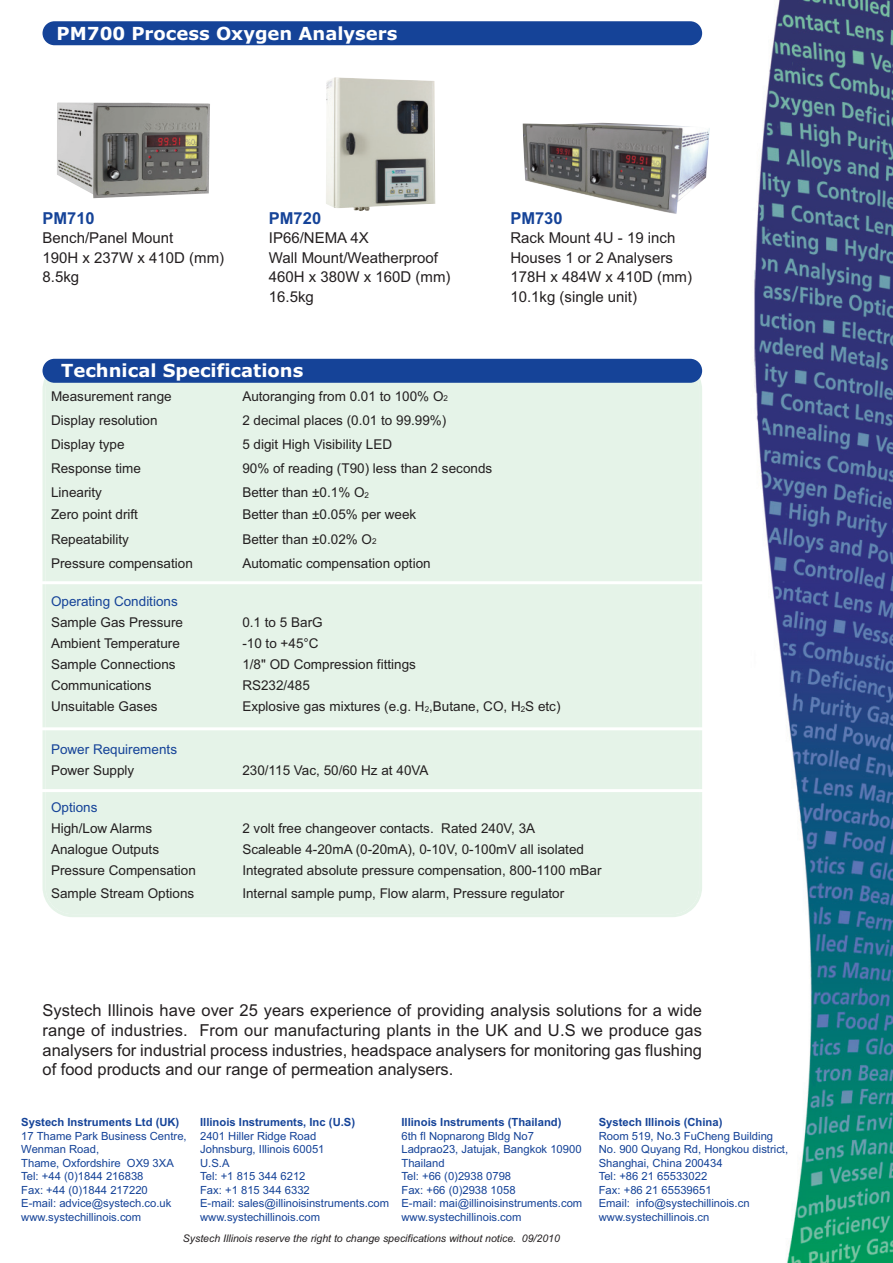
<style>
.page{position:relative;width:893px;height:1263px;background:#fff}
.page>*{position:absolute;margin:0;border:0;box-sizing:border-box;transform-origin:0 0}
.t1{font:700 18px "Verdana";color:#fff}
.t2{font:16.5px/19.8px "Arial";color:#231f20;text-align:justify}
.t3{font:700 16.5px "Arial";color:#154398}
.t4{font:15px/19.5px "Arial";color:#231f20}
.t5{font:13.5px "Arial";color:#231f20}
.t6{font:13.5px "Arial";color:#154398}
.t7{font:11.25px/13.6px "Arial";color:#154398}
.t8{font:700 11.25px "Arial";color:#154398}
.t9{font:italic 10.5px "Arial";color:#231f20}
.s1{font-size:8.1px}
</style>
<div class="page">
<img style="left:754px;top:0;width:139px;height:1263px">
<div style="left:46px;top:363px;width:653px;height:551px;background:#e5f3e8;border-radius:27px"></div>
<div style="left:43px;top:21px;width:659px;height:24px;background:#154398;border-radius:12px"></div>
<hr style="left:21px;top:727px;width:702px;height:3px;background:#fff">
<hr style="left:21px;top:789px;width:702px;height:3px;background:#fff">
<img style="left:57px;top:102px;width:153px;height:96px">
<img style="left:326px;top:77px;width:109px;height:134px">
<div style="left:43px;top:359px;width:659px;height:24px;background:#154398;border-radius:12px"></div>
<hr style="left:21px;top:581px;width:702px;height:3px;background:#fff">
<img style="left:523px;top:123px;width:187px;height:91px">
<h1 class="t1" style="left:57px;top:23px;width:342px">PM700 Process Oxygen Analysers</h1>
<p class="t3" style="left:43px;top:208px;width:54px">PM710</p>
<p class="t4" style="left:43px;top:228px;width:183px">Bench/Panel Mount<br>190H x 237W x 410D (mm)<br>8.5kg</p>
<p class="t3" style="left:269px;top:208px;width:54px">PM720</p>
<p class="t4" style="left:269px;top:228px;width:183px">IP66/NEMA 4X<br>Wall Mount/Weatherproof<br>460H x 380W x 160D (mm)<br>16.5kg</p>
<h1 class="t1" style="left:61px;top:360px;width:244px">Technical Specifications</h1>
<p class="t3" style="left:510px;top:208px;width:54px">PM730</p>
<p class="t4" style="left:510px;top:228px;width:183px">Rack Mount 4U - 19 inch<br>Houses 1 or 2 Analysers<br>178H x 484W x 410D (mm)<br>10.1kg (single unit)</p>
<p class="t5" style="left:51px;top:388px;width:122px">Measurement range</p>
<p class="t5" style="left:242px;top:388px;width:207px">Autoranging from 0.01 to 100% O<span class="s1">2</span></p>
<p class="t5" style="left:51px;top:412px;width:108px">Display resolution</p>
<p class="t5" style="left:242px;top:412px;width:206px">2 decimal places (0.01 to 99.99%)</p>
<p class="t5" style="left:51px;top:436px;width:75px">Display type</p>
<p class="t5" style="left:242px;top:436px;width:151px">5 digit High Visibility LED</p>
<p class="t5" style="left:51px;top:460px;width:92px">Response time</p>
<p class="t5" style="left:242px;top:460px;width:251px">90% of reading (T90) less than 2 seconds</p>
<p class="t5" style="left:51px;top:484px;width:53px">Linearity</p>
<p class="t5" style="left:242px;top:484px;width:128px">Better than ±0.1% O<span class="s1">2</span></p>
<p class="t5" style="left:51px;top:507px;width:89px">Zero point drift</p>
<p class="t5" style="left:242px;top:507px;width:176px">Better than ±0.05% per week</p>
<p class="t5" style="left:51px;top:531px;width:80px">Repeatability</p>
<p class="t5" style="left:242px;top:531px;width:136px">Better than ±0.02% O<span class="s1">2</span></p>
<p class="t5" style="left:51px;top:555px;width:143px">Pressure compensation</p>
<p class="t5" style="left:242px;top:555px;width:190px">Automatic compensation option</p>
<p class="t6" style="left:51px;top:594px;width:128px">Operating Conditions</p>
<p class="t5" style="left:51px;top:615px;width:134px">Sample Gas Pressure</p>
<p class="t5" style="left:242px;top:615px;width:82px">0.1 to 5 BarG</p>
<p class="t5" style="left:51px;top:636px;width:130px">Ambient Temperature</p>
<p class="t5" style="left:242px;top:636px;width:78px">-10 to +45°C</p>
<p class="t5" style="left:51px;top:657px;width:126px">Sample Connections</p>
<p class="t5" style="left:242px;top:657px;width:175px">1/8" OD Compression fittings</p>
<p class="t5" style="left:51px;top:678px;width:102px">Communications</p>
<p class="t5" style="left:242px;top:678px;width:69px">RS232/485</p>
<p class="t5" style="left:51px;top:699px;width:108px">Unsuitable Gases</p>
<p class="t5" style="left:242px;top:699px;width:320px">Explosive gas mixtures (e.g. H<span class="s1">2</span>,Butane, CO, H<span class="s1">2</span>S etc)</p>
<p class="t6" style="left:51px;top:741px;width:128px">Power Requirements</p>
<p class="t5" style="left:51px;top:762px;width:85px">Power Supply</p>
<p class="t5" style="left:242px;top:762px;width:188px">230/115 Vac, 50/60 Hz at 40VA</p>
<p class="t6" style="left:51px;top:800px;width:48px">Options</p>
<p class="t5" style="left:51px;top:821px;width:103px">High/Low Alarms</p>
<p class="t5" style="left:242px;top:821px;width:294px">2 volt free changeover contacts. Rated 240V, 3A</p>
<p class="t5" style="left:51px;top:842px;width:110px">Analogue Outputs</p>
<p class="t5" style="left:242px;top:842px;width:343px">Scaleable 4-20mA (0-20mA), 0-10V, 0-100mV all isolated</p>
<p class="t5" style="left:51px;top:863px;width:146px">Pressure Compensation</p>
<p class="t5" style="left:242px;top:863px;width:361px">Integrated absolute pressure compensation, 800-1100 mBar</p>
<p class="t5" style="left:51px;top:885px;width:145px">Sample Stream Options</p>
<p class="t5" style="left:242px;top:885px;width:323px">Internal sample pump, Flow alarm, Pressure regulator</p>
<p class="t2" style="left:43px;top:1000px;width:661px">Systech Illinois have over 25 years experience of providing analysis solutions for a wide range of industries. From our manufacturing plants in the UK and U.S we produce gas analysers for industrial process industries, headspace analysers for monitoring gas flushing of food products and our range of permeation analysers.</p>
<p class="t8" style="left:21px;top:1116px;width:160px">Systech Instruments Ltd (UK)</p>
<p class="t7" style="left:21px;top:1129px;width:167px">17 Thame Park Business Centre,<br>Wenman Road,<br>Thame, Oxfordshire OX9 3XA<br>Tel: +44 (0)1844 216838<br>Fax: +44 (0)1844 217220<br>E-mail: advice@systech.co.uk www.systechillinois.com</p>
<p class="t8" style="left:200px;top:1116px;width:157px">Illinois Instruments, Inc (U.S)</p>
<p class="t7" style="left:200px;top:1129px;width:190px">2401 Hiller Ridge Road<br>Johnsburg, Illinois 60051<br>U.S.A<br>Tel: +1 815 344 6212<br>Fax: +1 815 344 6332<br>E-mail: sales@illinoisinstruments.com www.systechillinois.com</p>
<p class="t8" style="left:401px;top:1116px;width:162px">Illinois Instruments (Thailand)</p>
<p class="t7" style="left:401px;top:1129px;width:182px">6th fl Nopnarong Bldg No7<br>Ladprao23, Jatujak, Bangkok 10900<br>Thailand<br>Tel: +66 (0)2938 0798<br>Fax: +66 (0)2938 1058<br>E-mail: mai@illinoisinstruments.com www.systechillinois.com</p>
<p class="t9" style="left:183px;top:1232px;width:379px">Systech Illinois reserve the right to change specifications without notice. 09/2010</p>
<p class="t8" style="left:599px;top:1116px;width:125px">Systech Illinois (China)</p>
<p class="t7" style="left:599px;top:1129px;width:191px">Room 519, No.3 FuCheng Building<br>No. 900 Quyang Rd, Hongkou district,<br>Shanghai, China 200434<br>Tel: +86 21 65533022<br>Fax: +86 21 65539651<br>Email: info@systechillinois.cn www.systechillinois.cn</p>
</div>
